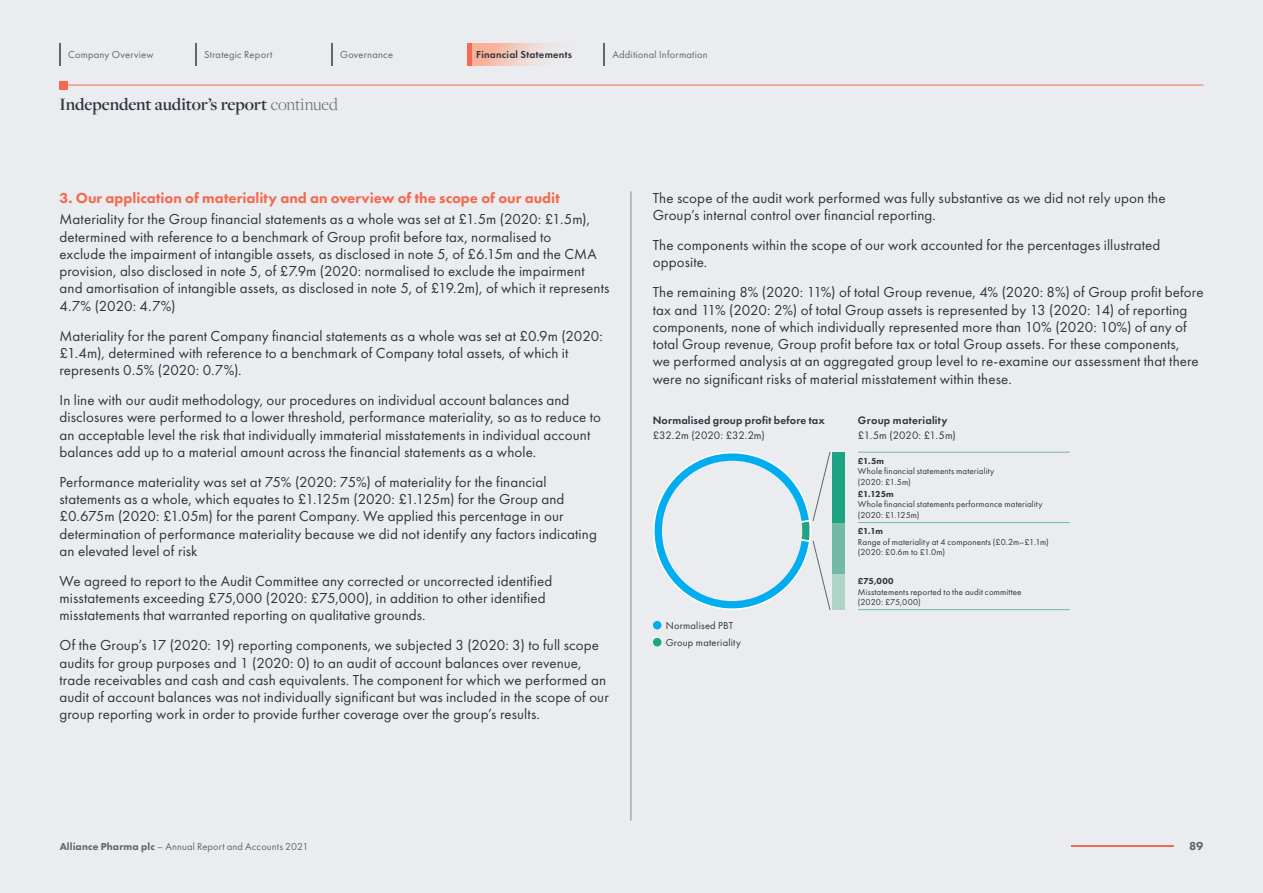
<style>
.page{position:relative;width:1263px;height:893px;background:#ebecef}
.page>*{position:absolute;margin:0;border:0;box-sizing:border-box;transform-origin:0 0}
.t1{font:600 18px "Freight Disp Pro";letter-spacing:-.01em;color:#30343e}
.t2{font:15px/17.2px "Futura PT";letter-spacing:.005em;color:#30343e}
.t3{font:800 15px "Futura PT";color:#f26b50}
.t4{font:800 12px "Futura PT";color:#61656d}
.t5{font:600 11.25px "Futura PT";letter-spacing:.015em;color:#30343e}
.t6{font:11.25px "Futura PT";color:#30343e}
.t7{font:10.5px "Futura PT";letter-spacing:.02em;color:#61656d}
.t8{font:10.5px/17.2px "Futura PT";letter-spacing:.02em;color:#30343e}
.t9{font:600 10.5px "Futura PT";letter-spacing:.025em;color:#30343e}
.t10{font:9px/10.5px "Futura PT";letter-spacing:.015em;color:#30343e}
.t11{font:800 9px "Futura PT";letter-spacing:.01em;color:#30343e}
.s1{font-weight:300;color:#61656d}
.s2{font-weight:800}
</style>
<div class="page">
<hr style="left:631px;top:191px;width:1px;height:630px;background:#858890">
<div style="left:653px;top:621px;width:8px;height:8px;background:#00aeef;border-radius:50%"></div>
<div style="left:653px;top:638px;width:8px;height:8px;background:#1ea485;border-radius:50%"></div>
<svg style="left:653px;top:451px;width:178px;height:159px"></svg>
<hr style="left:858px;top:609px;width:211px;height:1px;background:#72baa4">
<hr style="left:858px;top:522px;width:211px;height:1px;background:#72baa4">
<hr style="left:858px;top:452px;width:211px;height:1px;background:#72baa4">
<div style="left:832px;top:574px;width:13px;height:36px;background:#add4c6"></div>
<div style="left:832px;top:523px;width:13px;height:51px;background:#72baa4"></div>
<div style="left:832px;top:452px;width:13px;height:71px;background:#1ea485"></div>
<hr style="left:1071px;top:846px;width:103px;height:1px;background:#f26b50">
<hr style="left:68px;top:85px;width:1135px;height:1px;background:#f26b50">
<div style="left:60px;top:81px;width:8px;height:8px;background:#f26b50"></div>
<svg style="left:472px;top:43px;width:81px;height:22px"></svg>
<hr style="left:468px;top:43px;width:4px;height:22px;background:#f26b50">
<svg style="left:60px;top:43px;width:1px;height:22px"></svg>
<svg style="left:332px;top:43px;width:1px;height:22px"></svg>
<svg style="left:196px;top:43px;width:1px;height:22px"></svg>
<svg style="left:604px;top:43px;width:1px;height:22px"></svg>
<p class="t7" style="left:68px;top:48px;width:87px">Company Overview</p>
<p class="t7" style="left:204px;top:48px;width:70px">Strategic Report</p>
<p class="t7" style="left:340px;top:48px;width:54px">Governance</p>
<p class="t9" style="left:476px;top:47px;width:97px">Financial Statements</p>
<p class="t7" style="left:612px;top:48px;width:97px">Additional Information</p>
<p class="t1" style="left:60px;top:92px;width:280px">Independent auditor’s report <span class="s1">continued</span></p>
<p class="t3" style="left:60px;top:188px;width:502px">3. Our application of materiality and an overview of the scope of our audit</p>
<p class="t2" style="left:60px;top:211px;width:551px">Materiality for the Group financial statements as a whole was set at £1.5m (2020: £1.5m), determined with reference to a benchmark of Group profit before tax, normalised to<br>exclude the impairment of intangible assets, as disclosed in note 5, of £6.15m and the CMA provision, also disclosed in note 5, of £7.9m (2020: normalised to exclude the impairment and amortisation of intangible assets, as disclosed in note 5, of £19.2m), of which it represents 4.7% (2020: 4.7%)</p>
<p class="t2" style="left:60px;top:327px;width:545px">Materiality for the parent Company financial statements as a whole was set at £0.9m (2020: £1.4m), determined with reference to a benchmark of Company total assets, of which it represents 0.5% (2020: 0.7%).</p>
<p class="t2" style="left:60px;top:391px;width:543px">In line with our audit methodology, our procedures on individual account balances and disclosures were performed to a lower threshold, performance materiality, so as to reduce to an acceptable level the risk that individually immaterial misstatements in individual account balances add up to a material amount across the financial statements as a whole.</p>
<p class="t2" style="left:60px;top:473px;width:539px">Performance materiality was set at 75% (2020: 75%) of materiality for the financial statements as a whole, which equates to £1.125m (2020: £1.125m) for the Group and £0.675m (2020: £1.05m) for the parent Company. We applied this percentage in our determination of performance materiality because we did not identify any factors indicating an elevated level of risk</p>
<p class="t2" style="left:60px;top:572px;width:494px">We agreed to report to the Audit Committee any corrected or uncorrected identified misstatements exceeding £75,000 (2020: £75,000), in addition to other identified misstatements that warranted reporting on qualitative grounds.</p>
<p class="t2" style="left:60px;top:637px;width:551px">Of the Group’s 17 (2020: 19) reporting components, we subjected 3 (2020: 3) to full scope audits for group purposes and 1 (2020: 0) to an audit of account balances over revenue, trade receivables and cash and cash equivalents. The component for which we performed an audit of account balances was not individually significant but was included in the scope of our group reporting work in order to provide further coverage over the group’s results.</p>
<p class="t2" style="left:653px;top:189px;width:514px">The scope of the audit work performed was fully substantive as we did not rely upon the<br>Group’s internal control over financial reporting.</p>
<p class="t2" style="left:653px;top:236px;width:509px">The components within the scope of our work accounted for the percentages illustrated opposite.</p>
<p class="t2" style="left:653px;top:284px;width:552px">The remaining 8% (2020: 11%) of total Group revenue, 4% (2020: 8%) of Group profit before tax and 11% (2020: 2%) of total Group assets is represented by 13 (2020: 14) of reporting components, none of which individually represented more than 10% (2020: 10%) of any of total Group revenue, Group profit before tax or total Group assets. For these components,<br>we performed analysis at an aggregated group level to re-examine our assessment that there were no significant risks of material misstatement within these.</p>
<p class="t5" style="left:653px;top:413px;width:174px">Normalised group profit before tax</p>
<p class="t6" style="left:653px;top:429px;width:114px">£32.2m (2020: £32.2m)</p>
<p class="t5" style="left:858px;top:413px;width:91px">Group materiality</p>
<p class="t6" style="left:858px;top:429px;width:99px">£1.5m (2020: £1.5m)</p>
<p class="t11" style="left:858px;top:455px;width:28px">£1.5m</p>
<p class="t10" style="left:858px;top:466px;width:138px">Whole financial statements materiality (2020: £1.5m)</p>
<p class="t11" style="left:858px;top:488px;width:37px">£1.125m</p>
<p class="t10" style="left:858px;top:499px;width:186px">Whole financial statements performance materiality (2020: £1.125m)</p>
<p class="t11" style="left:858px;top:525px;width:26px">£1.1m</p>
<p class="t10" style="left:858px;top:536px;width:192px">Range of materiality at 4 components (£0.2m–£1.1m) (2020: £0.6m to £1.0m)</p>
<p class="t11" style="left:858px;top:575px;width:37px">£75,000</p>
<p class="t10" style="left:858px;top:586px;width:165px">Misstatements reported to the audit committee (2020: £75,000)</p>
<p class="t8" style="left:666px;top:617px;width:77px">Normalised PBT<br>Group materiality</p>
<p class="t7" style="left:60px;top:840px;width:250px"><span class="s2">Alliance Pharma plc</span> – Annual Report and Accounts 2021</p>
<p class="t4" style="left:1189px;top:839px;width:16px">89</p>
</div>
